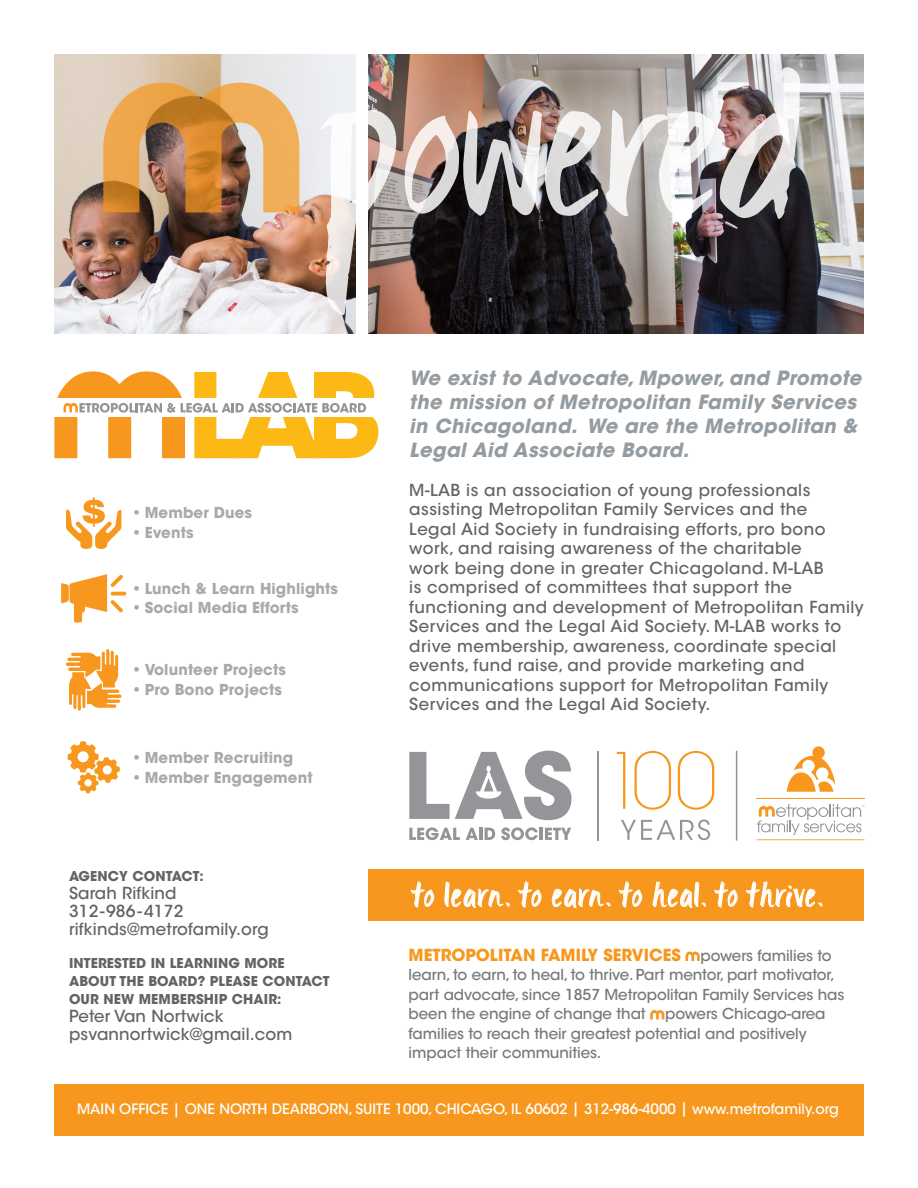
<style>
.page{position:relative;width:918px;height:1188px;background:#fff}
.page>*{position:absolute;margin:0;border:0;box-sizing:border-box;transform-origin:0 0}
.t1{font:300 29.25px "Ignitethe";letter-spacing:.05em;color:#fff}
.t2{font:italic 700 19.5px/24px "ITC Avant Garde Std";letter-spacing:.02em;color:#959ca1}
.t3{font:500 16.5px/19.5px "ITC Avant Garde Std";letter-spacing:.03em;color:#636366}
.t4{font:500 16.5px "ITC Avant Garde Std";letter-spacing:.01em;color:#636366}
.t5{font:700 16.5px "ITC Avant Garde Std";color:#f7971d}
.t6{font:500 15px/19.5px "ITC Avant Garde Std";letter-spacing:-.005em;color:#76787b}
.t7{font:700 15px "ITC Avant Garde Std";letter-spacing:.01em;color:#a8a9ad}
.t8{font:500 14.25px "ITC Avant Garde Std";color:#fff}
.t9{font:700 13.5px/18px "ITC Avant Garde Std";letter-spacing:.01em;color:#636366}
.s1{font-weight:500;font-size:15px;color:#76787b}
</style>
<div class="page">
<img style="left:368px;top:55px;width:496px;height:279px">
<img style="left:54px;top:54px;width:301px;height:280px">
<div style="left:368px;top:869px;width:496px;height:52px;background:#f7971d"></div>
<svg style="left:685px;top:952px;width:15px;height:9px"></svg>
<svg style="left:650px;top:1010px;width:14px;height:9px"></svg>
<svg style="left:411px;top:881px;width:23px;height:27px"></svg>
<svg style="left:444px;top:881px;width:66px;height:27px"></svg>
<svg style="left:518px;top:881px;width:23px;height:27px"></svg>
<svg style="left:552px;top:888px;width:59px;height:20px"></svg>
<svg style="left:619px;top:881px;width:23px;height:27px"></svg>
<svg style="left:653px;top:881px;width:53px;height:27px"></svg>
<svg style="left:714px;top:881px;width:24px;height:27px"></svg>
<svg style="left:746px;top:881px;width:77px;height:27px"></svg>
<div style="left:54px;top:1084px;width:810px;height:52px;background:#f7971d"></div>
<hr style="left:597px;top:751px;width:2px;height:90px;background:#939598">
<hr style="left:736px;top:751px;width:1px;height:90px;background:#939598">
<svg style="left:617px;top:752px;width:8px;height:57px"></svg>
<svg style="left:634px;top:751px;width:37px;height:59px"></svg>
<svg style="left:678px;top:751px;width:36px;height:59px"></svg>
<svg style="left:621px;top:820px;width:89px;height:20px"></svg>
<hr style="left:756px;top:798px;width:109px;height:1px;background:#f7971d">
<svg style="left:787px;top:746px;width:49px;height:46px"></svg>
<svg style="left:757px;top:804px;width:107px;height:31px"></svg>
<hr style="left:757px;top:839px;width:108px;height:1px;background:#f7971d">
<svg style="left:409px;top:827px;width:51px;height:13px"></svg>
<svg style="left:466px;top:828px;width:29px;height:12px"></svg>
<svg style="left:501px;top:827px;width:37px;height:13px"></svg>
<hr style="left:539px;top:828px;width:4px;height:12px;background:#939598">
<svg style="left:545px;top:828px;width:26px;height:12px"></svg>
<svg style="left:409px;top:751px;width:163px;height:69px"></svg>
<svg style="left:54px;top:371px;width:324px;height:87px"></svg>
<svg style="left:320px;top:110px;width:77px;height:205px"></svg>
<img style="left:404px;top:67px;width:396px;height:152px">
<svg style="left:103px;top:83px;width:196px;height:129px"></svg>
<svg style="left:66px;top:497px;width:56px;height:52px"></svg>
<svg style="left:61px;top:574px;width:62px;height:49px"></svg>
<svg style="left:66px;top:649px;width:56px;height:62px"></svg>
<svg style="left:68px;top:741px;width:52px;height:52px"></svg>
<p class="t7" style="left:131px;top:503px;width:122px">• Member Dues</p>
<p class="t7" style="left:131px;top:523px;width:64px">• Events</p>
<p class="t7" style="left:131px;top:578px;width:208px">• Lunch &amp; Learn Highlights</p>
<p class="t7" style="left:131px;top:598px;width:169px">• Social Media Efforts</p>
<p class="t7" style="left:131px;top:660px;width:156px">• Volunteer Projects</p>
<p class="t7" style="left:131px;top:679px;width:152px">• Pro Bono Projects</p>
<p class="t7" style="left:131px;top:748px;width:164px">• Member Recruiting</p>
<p class="t7" style="left:131px;top:767px;width:183px">• Member Engagement</p>
<p class="t9" style="left:69px;top:867px;width:136px">AGENCY CONTACT:</p>
<p class="t4" style="left:69px;top:883px;width:109px">Sarah Rifkind</p>
<p class="t4" style="left:69px;top:901px;width:116px">312-986-4172</p>
<p class="t4" style="left:69px;top:919px;width:201px">rifkinds@metrofamily.org</p>
<p class="t9" style="left:69px;top:954px;width:262px">INTERESTED IN LEARNING MORE<br>ABOUT THE BOARD? PLEASE CONTACT<br>OUR NEW MEMBERSHIP CHAIR:</p>
<p class="t4" style="left:69px;top:1005px;width:156px">Peter Van Nortwick</p>
<p class="t4" style="left:69px;top:1023px;width:225px">psvannortwick@gmail.com</p>
<p class="t2" style="left:409px;top:366px;width:454px">We exist to Advocate, Mpower, and Promote the mission of Metropolitan Family Services in Chicagoland. We are the Metropolitan &amp; Legal Aid Associate Board.</p>
<p class="t3" style="left:409px;top:480px;width:456px">M-LAB is an association of young professionals assisting Metropolitan Family Services and the<br>Legal Aid Society in fundraising efforts, pro bono work, and raising awareness of the charitable<br>work being done in greater Chicagoland. M-LAB<br>is comprised of committees that support the functioning and development of Metropolitan Family Services and the Legal Aid Society. M-LAB works to drive membership, awareness, coordinate special events, fund raise, and provide marketing and communications support for Metropolitan Family Services and the Legal Aid Society.</p>
<p class="t1" style="left:413px;top:879px;width:412px">to learn. to earn. to heal. to thrive.</p>
<p class="t5" style="left:409px;top:944px;width:424px">METROPOLITAN FAMILY SERVICES <span class="s1">powers families to</span></p>
<p class="t6" style="left:409px;top:965px;width:437px">learn, to earn, to heal, to thrive. Part mentor, part motivator, part advocate, since 1857 Metropolitan Family Services has been the engine of change that</p>
<p class="t6" style="left:409px;top:1004px;width:418px;text-indent:256px">powers Chicago-area families to reach their greatest potential and positively</p>
<p class="t6" style="left:409px;top:1043px;width:194px">impact their communities.</p>
<p class="t8" style="left:77px;top:1100px;width:763px">MAIN OFFICE | ONE NORTH DEARBORN, SUITE 1000, CHICAGO, IL 60602 | 312-986-4000 | www.metrofamily.org</p>
</div>
